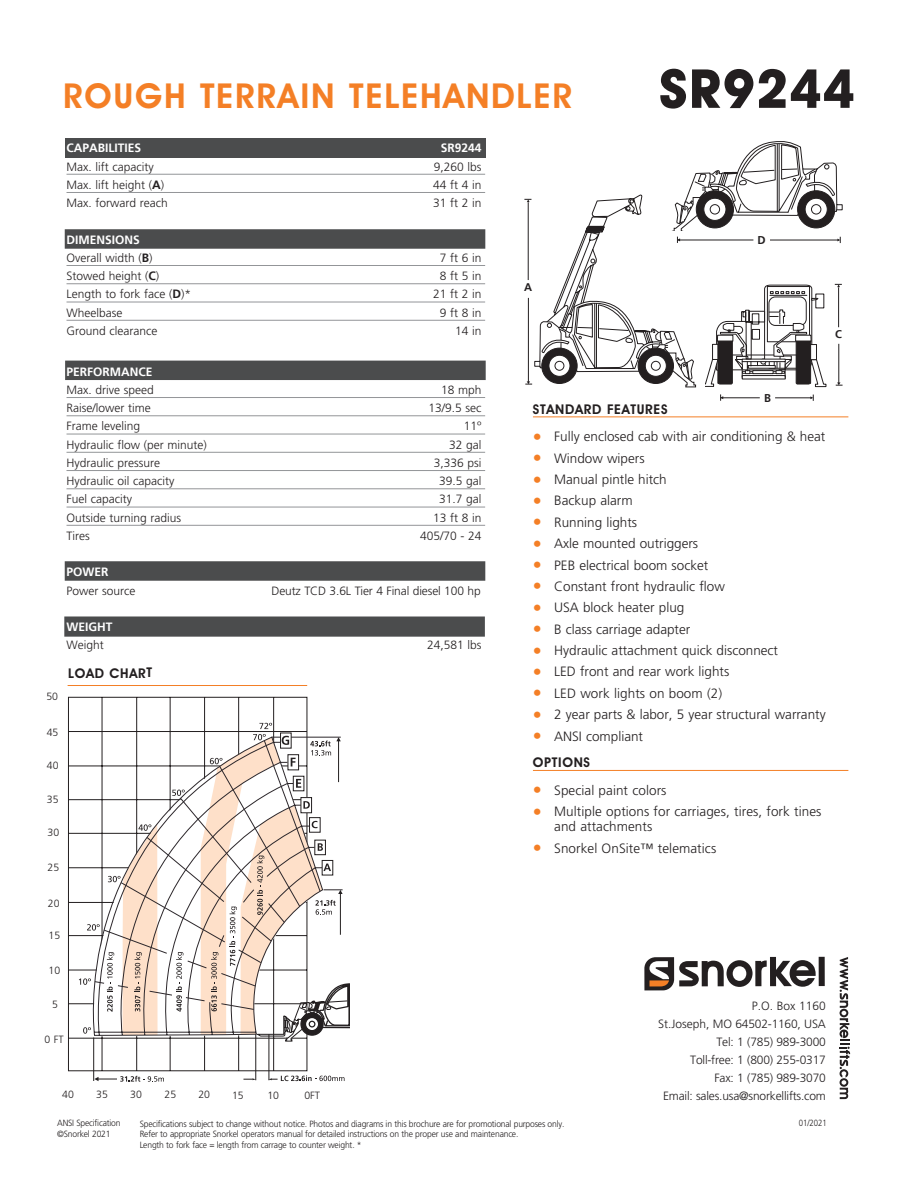
<style>
.page{position:relative;width:918px;height:1188px;background:#fff}
.page>*{position:absolute;margin:0;border:0;box-sizing:border-box;transform-origin:0 0}
.t1{font:700 54px "Avant Garde IT Cby BT";letter-spacing:.02em;color:#231f20}
.t2{font:600 34.5px "Avant Garde IT Cby BT";letter-spacing:.05em;color:#f47f26}
.t3{font:300 13.5px/15px "Frutiger";color:#231f20}
.t4{font:600 13.5px "Avant Garde IT Cby BT";letter-spacing:.05em;color:#231f20}
.t5{font:300 12px/18px "Frutiger";color:#231f20;text-align:right}
.t6{font:700 12px "Frutiger";color:#fff}
.t7{font:700 11.25px "Frutiger";color:#231f20}
.t8{font:700 11.1px "Frutiger";color:#231f20}
.t9{font:300 10.5px "Frutiger";letter-spacing:.005em;color:#231f20}
.t10{font:300 9px/10.5px "Frutiger";letter-spacing:-.02em;color:#231f20;scale:.95 1}
.t11{font:300 9px "Frutiger";letter-spacing:-.02em;color:#231f20;scale:.87 1}
.s1{font-weight:700}
.s2{font-size:18px;color:#f47f26}
</style>
<div class="page">
<div style="left:65px;top:361px;width:421px;height:19px;background:#4b4c4d"></div>
<div style="left:64px;top:616px;width:421px;height:21px;background:#4b4c4d"></div>
<div style="left:65px;top:138px;width:420px;height:20px;background:#4b4c4d"></div>
<div style="left:65px;top:229px;width:420px;height:20px;background:#4b4c4d"></div>
<div style="left:65px;top:561px;width:420px;height:20px;background:#4b4c4d"></div>
<hr style="left:67px;top:174px;width:418px;height:1px;background:#939598">
<hr style="left:67px;top:192px;width:418px;height:1px;background:#939598">
<hr style="left:67px;top:265px;width:418px;height:1px;background:#939598">
<hr style="left:67px;top:283px;width:418px;height:1px;background:#939598">
<hr style="left:67px;top:302px;width:418px;height:1px;background:#939598">
<hr style="left:67px;top:320px;width:418px;height:1px;background:#939598">
<hr style="left:67px;top:397px;width:418px;height:1px;background:#939598">
<hr style="left:67px;top:415px;width:418px;height:1px;background:#939598">
<hr style="left:67px;top:434px;width:418px;height:1px;background:#939598">
<hr style="left:67px;top:452px;width:418px;height:1px;background:#939598">
<hr style="left:67px;top:470px;width:418px;height:1px;background:#939598">
<hr style="left:67px;top:488px;width:418px;height:1px;background:#939598">
<hr style="left:67px;top:507px;width:418px;height:1px;background:#939598">
<hr style="left:67px;top:525px;width:418px;height:1px;background:#939598">
<div style="left:819px;top:957px;width:6px;height:29px;background:#231f20"></div>
<svg style="left:644px;top:957px;width:172px;height:33px"></svg>
<svg style="left:840px;top:957px;width:10px;height:142px"></svg>
<hr style="left:533px;top:417px;width:315px;height:1px;background:#f47f26">
<hr style="left:533px;top:770px;width:315px;height:1px;background:#f47f26">
<svg style="left:524px;top:141px;width:319px;height:260px"></svg>
<hr style="left:68px;top:685px;width:239px;height:1px;background:#f47f26">
<svg style="left:68px;top:697px;width:240px;height:374px"></svg>
<svg style="left:68px;top:736px;width:11px;height:300px"></svg>
<svg style="left:94px;top:1076px;width:70px;height:6px"></svg>
<hr style="left:93px;top:1038px;width:1px;height:43px;background:#231f20">
<svg style="left:243px;top:1078px;width:13px;height:2px"></svg>
<svg style="left:268px;top:1075px;width:77px;height:6px"></svg>
<hr style="left:256px;top:1034px;width:1px;height:46px;background:#231f20">
<hr style="left:269px;top:1034px;width:1px;height:46px;background:#231f20">
<svg style="left:79px;top:723px;width:271px;height:319px"></svg>
<p class="t2" style="left:63px;top:75px;width:510px">ROUGH TERRAIN TELEHANDLER</p>
<p class="t1" style="left:659px;top:56px;width:197px">SR9244</p>
<p class="t6" style="left:67px;top:141px;width:76px">CAPABILITIES</p>
<p class="t6" style="left:441px;top:141px;width:42px">SR9244</p>
<p class="t5" style="left:67px;top:158px;width:89px">Max. lift capacity</p>
<p class="t5" style="left:434px;top:158px;width:49px">9,260 lbs</p>
<p class="t5" style="left:67px;top:176px;width:99px">Max. lift height (<span class="s1">A</span>)</p>
<p class="t5" style="left:433px;top:176px;width:50px">44 ft 4 in</p>
<p class="t5" style="left:67px;top:194px;width:103px">Max. forward reach</p>
<p class="t5" style="left:433px;top:194px;width:50px">31 ft 2 in</p>
<p class="t6" style="left:67px;top:232px;width:75px">DIMENSIONS</p>
<p class="t5" style="left:67px;top:249px;width:87px">Overall width (<span class="s1">B</span>)</p>
<p class="t5" style="left:440px;top:249px;width:43px">7 ft 6 in</p>
<p class="t5" style="left:67px;top:267px;width:94px">Stowed height (<span class="s1">C</span>)</p>
<p class="t5" style="left:440px;top:267px;width:43px">8 ft 5 in</p>
<p class="t5" style="left:67px;top:285px;width:126px">Length to fork face (<span class="s1">D</span>)*</p>
<p class="t5" style="left:433px;top:285px;width:50px">21 ft 2 in</p>
<p class="t5" style="left:67px;top:304px;width:58px">Wheelbase</p>
<p class="t5" style="left:440px;top:304px;width:43px">9 ft 8 in</p>
<p class="t5" style="left:67px;top:322px;width:93px">Ground clearance</p>
<p class="t5" style="left:455px;top:322px;width:28px">14 in</p>
<p class="t6" style="left:67px;top:364px;width:88px">PERFORMANCE</p>
<p class="t5" style="left:67px;top:381px;width:89px">Max. drive speed</p>
<p class="t5" style="left:441px;top:381px;width:42px">18 mph</p>
<p class="t5" style="left:67px;top:399px;width:86px">Raise/lower time</p>
<p class="t5" style="left:429px;top:399px;width:55px">13/9.5 sec</p>
<p class="t5" style="left:67px;top:417px;width:75px">Frame leveling</p>
<p class="t5" style="left:464px;top:417px;width:19px">11º</p>
<p class="t5" style="left:67px;top:436px;width:142px">Hydraulic flow (per minute)</p>
<p class="t5" style="left:449px;top:436px;width:34px">32 gal</p>
<p class="t5" style="left:67px;top:454px;width:95px">Hydraulic pressure</p>
<p class="t5" style="left:434px;top:454px;width:49px">3,336 psi</p>
<p class="t5" style="left:67px;top:472px;width:109px">Hydraulic oil capacity</p>
<p class="t5" style="left:439px;top:472px;width:44px">39.5 gal</p>
<p class="t5" style="left:67px;top:490px;width:67px">Fuel capacity</p>
<p class="t5" style="left:439px;top:490px;width:44px">31.7 gal</p>
<p class="t5" style="left:67px;top:509px;width:116px">Outside turning radius</p>
<p class="t5" style="left:433px;top:509px;width:50px">13 ft 8 in</p>
<p class="t5" style="left:67px;top:527px;width:25px">Tires</p>
<p class="t5" style="left:420px;top:527px;width:63px">405/70 - 24</p>
<p class="t6" style="left:67px;top:565px;width:44px">POWER</p>
<p class="t5" style="left:67px;top:582px;width:71px">Power source</p>
<p class="t5" style="left:271px;top:582px;width:211px">Deutz TCD 3.6L Tier 4 Final diesel 100 hp</p>
<p class="t6" style="left:67px;top:620px;width:48px">WEIGHT</p>
<p class="t5" style="left:67px;top:637px;width:39px">Weight</p>
<p class="t5" style="left:427px;top:637px;width:56px">24,581 lbs</p>
<p class="t9" style="left:46px;top:691px;width:13px">50</p>
<p class="t4" style="left:68px;top:665px;width:85px">LOAD CHART</p>
<p class="t9" style="left:47px;top:726px;width:13px">45</p>
<p class="t9" style="left:47px;top:760px;width:13px">40</p>
<p class="t9" style="left:47px;top:794px;width:13px">35</p>
<p class="t9" style="left:48px;top:827px;width:13px">30</p>
<p class="t9" style="left:48px;top:862px;width:13px">25</p>
<p class="t8" style="left:524px;top:281px;width:10px">A</p>
<p class="t7" style="left:758px;top:234px;width:10px">D</p>
<p class="t8" style="left:835px;top:328px;width:8px">C</p>
<p class="t7" style="left:764px;top:392px;width:8px">B</p>
<p class="t4" style="left:533px;top:401px;width:136px">STANDARD FEATURES</p>
<p class="t3" style="left:533px;top:429px;width:294px"><span class="s2">•</span> Fully enclosed cab with air conditioning &amp; heat</p>
<p class="t3" style="left:533px;top:451px;width:113px"><span class="s2">•</span> Window wipers</p>
<p class="t3" style="left:533px;top:472px;width:135px"><span class="s2">•</span> Manual pintle hitch</p>
<p class="t3" style="left:533px;top:493px;width:101px"><span class="s2">•</span> Backup alarm</p>
<p class="t3" style="left:533px;top:515px;width:106px"><span class="s2">•</span> Running lights</p>
<p class="t3" style="left:533px;top:536px;width:167px"><span class="s2">•</span> Axle mounted outriggers</p>
<p class="t3" style="left:533px;top:558px;width:177px"><span class="s2">•</span> PEB electrical boom socket</p>
<p class="t3" style="left:533px;top:579px;width:193px"><span class="s2">•</span> Constant front hydraulic flow</p>
<p class="t3" style="left:533px;top:600px;width:153px"><span class="s2">•</span> USA block heater plug</p>
<p class="t3" style="left:533px;top:622px;width:159px"><span class="s2">•</span> B class carriage adapter</p>
<p class="t3" style="left:533px;top:643px;width:247px"><span class="s2">•</span> Hydraulic attachment quick disconnect</p>
<p class="t3" style="left:533px;top:664px;width:198px"><span class="s2">•</span> LED front and rear work lights</p>
<p class="t3" style="left:533px;top:686px;width:191px"><span class="s2">•</span> LED work lights on boom (2)</p>
<p class="t3" style="left:533px;top:707px;width:294px"><span class="s2">•</span> 2 year parts &amp; labor, 5 year structural warranty</p>
<p class="t3" style="left:533px;top:729px;width:112px"><span class="s2">•</span> ANSI compliant</p>
<p class="t4" style="left:533px;top:754px;width:59px">OPTIONS</p>
<p class="t3" style="left:533px;top:783px;width:135px"><span class="s2">•</span> Special paint colors</p>
<p class="t3" style="left:554px;top:804px;width:269px;text-indent:-21px"><span class="s2">•</span> Multiple options for carriages, tires, fork tines and attachments</p>
<p class="t3" style="left:533px;top:841px;width:185px"><span class="s2">•</span> Snorkel OnSite™ telematics</p>
<p class="t9" style="left:48px;top:897px;width:13px">20</p>
<p class="t9" style="left:48px;top:930px;width:13px">15</p>
<p class="t9" style="left:48px;top:965px;width:13px">10</p>
<p class="t9" style="left:52px;top:998px;width:7px">5</p>
<p class="t9" style="left:45px;top:1033px;width:21px">0 FT</p>
<p class="t9" style="left:62px;top:1089px;width:13px">40</p>
<p class="t9" style="left:96px;top:1089px;width:13px">35</p>
<p class="t9" style="left:130px;top:1089px;width:13px">30</p>
<p class="t9" style="left:165px;top:1089px;width:13px">25</p>
<p class="t9" style="left:198px;top:1089px;width:13px">20</p>
<p class="t9" style="left:232px;top:1089px;width:13px">15</p>
<p class="t9" style="left:267px;top:1089px;width:13px">10</p>
<p class="t9" style="left:304px;top:1089px;width:17px">0FT</p>
<p class="t5" style="left:658px;top:997px;width:169px">P.O. Box 1160<br>St.Joseph, MO 64502-1160, USA<br>Tel: 1 (785) 989-3000<br>Toll-free: 1 (800) 255-0317<br>Fax: 1 (785) 989-3070<br>Email: sales.usa@snorkellifts.com</p>
<p class="t10" style="left:57px;top:1118px;width:68px">ANSI Specification ©Snorkel 2021</p>
<p class="t10" style="left:140px;top:1118px;width:449px">Specifications subject to change without notice. Photos and diagrams in this brochure are for promotional purposes only.</p>
<p class="t11" style="left:799px;top:1118px;width:34px">01/2021</p>
<p class="t10" style="left:140px;top:1129px;width:400px">Refer to appropriate Snorkel operators manual for detailed instructions on the proper use and maintenance.<br>Length to fork face = length from carrage to counter weight. *</p>
</div>
